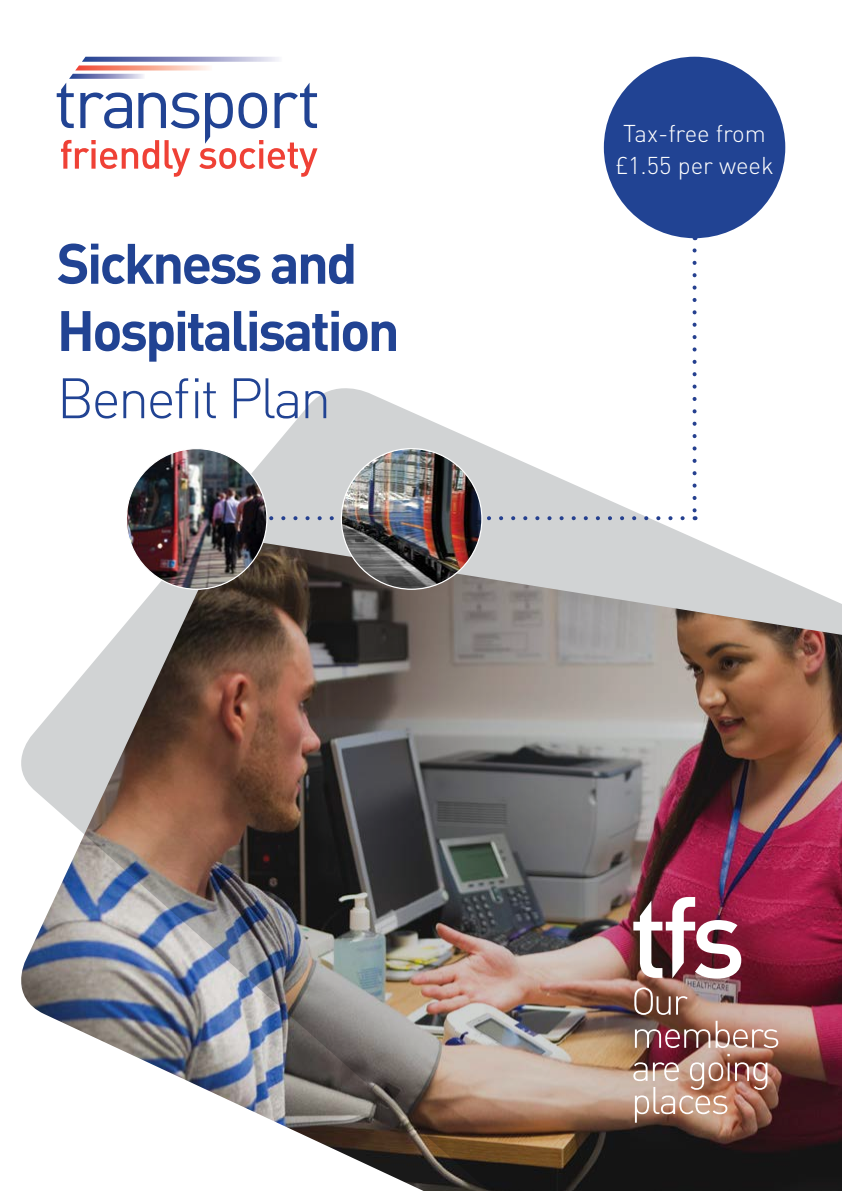
<style>
.page{position:relative;width:842px;height:1191px;background:#fff}
.page>*{position:absolute;margin:0;border:0;box-sizing:border-box;transform-origin:0 0}
.t1{font:700 56px/67.2px "DIN";letter-spacing:-.05em;color:#214393}
.t2{font:300 56px "DIN";letter-spacing:-.05em;color:#214393}
.t3{font:300 24px/32px "DIN";color:#fff;text-align:center}
</style>
<div class="page">
<img style="left:21px;top:375px;width:821px;height:816px">
<svg style="left:633px;top:897px;width:108px;height:81px"></svg>
<svg style="left:634px;top:987px;width:54px;height:28px;background:#946d5e"></svg>
<svg style="left:635px;top:1029px;width:75px;height:19px"></svg>
<svg style="left:716px;top:1020px;width:62px;height:36px;background:#bf9585"></svg>
<svg style="left:735px;top:1062px;width:32px;height:27px"></svg>
<svg style="left:633px;top:1062px;width:96px;height:60px;background:#c09d8d"></svg>
<svg style="left:692px;top:250px;width:4px;height:270px"></svg>
<svg style="left:267px;top:516px;width:416px;height:4px"></svg>
<div style="left:604px;top:57px;width:181px;height:181px;background:#214393;border-radius:50%"></div>
<svg style="left:57px;top:57px;width:260px;height:120px"></svg>
<img style="left:341px;top:448px;width:141px;height:141px;border-radius:70px">
<img style="left:126px;top:448px;width:141px;height:141px;border-radius:70px">
<p class="t1" style="left:57px;top:228px;width:344px">Sickness and<br>Hospitalisation</p>
<p class="t2" style="left:57px;top:360px;width:276px">Benefit Plan</p>
<p class="t3" style="left:615px;top:116px;width:160px">Tax-free from £1.55 per week</p>
</div>
